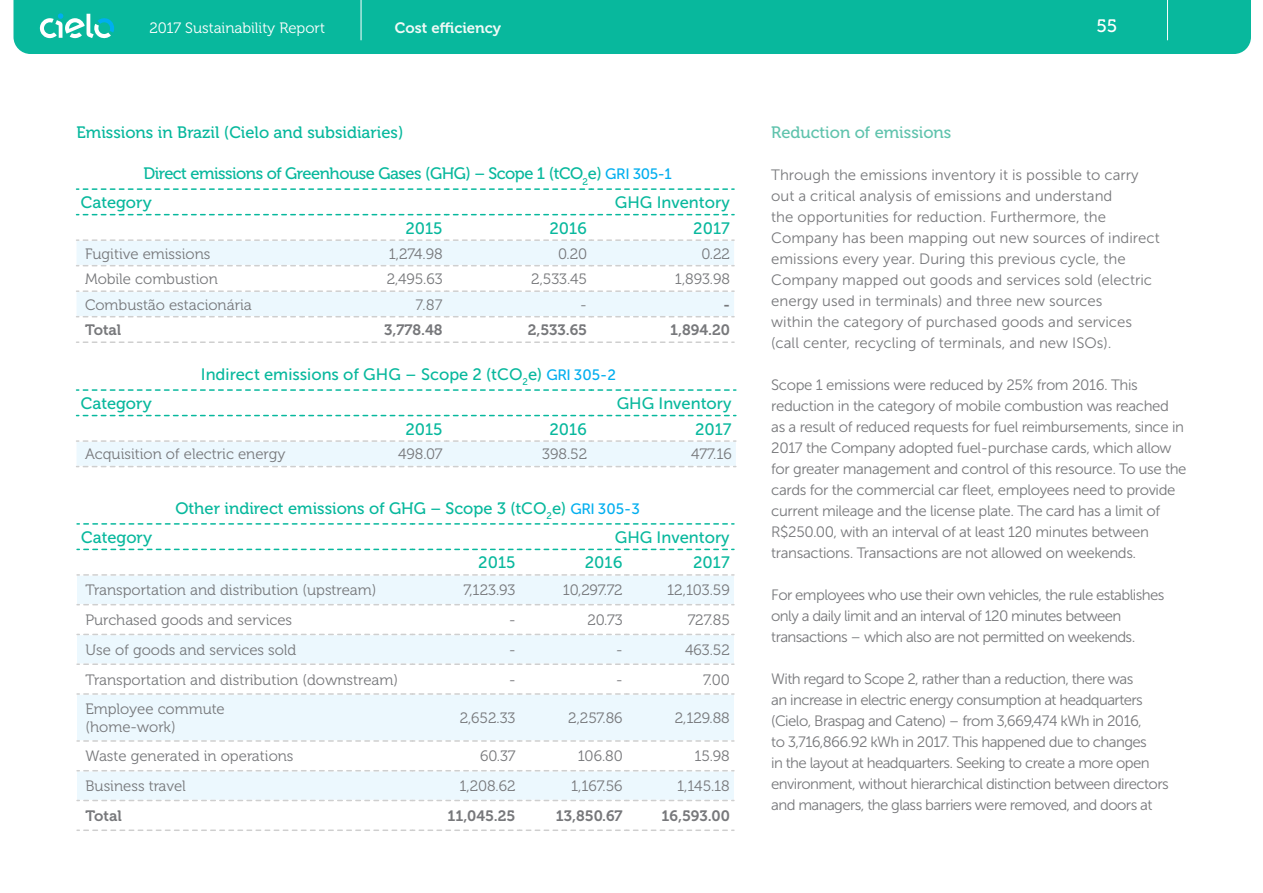
<style>
.page{position:relative;width:1263px;height:893px;background:#fff}
.page>*{position:absolute;margin:0;border:0;box-sizing:border-box;transform-origin:0 0}
.t1{font:18px "Museo 500";color:#fff}
.t2{font:16.5px "Museo Sans 500";color:#08b89d}
.t3{font:16.5px "Museo 500";color:#08b89d}
.t4{font:16.5px/29.1px "Museo 500";letter-spacing:-.03em;color:#08b89d}
.t5{font:16.5px "Museo 500";color:#60c3ad}
.t6{font:15px/21px "Museo Sans 300";letter-spacing:-.025em;color:#77787b}
.t7{font:15px/18.8px "Museo 300";color:#77787b}
.t8{font:15px/21px "Museo Sans 300";color:#77787b}
.t9{font:15px "Museo 700";letter-spacing:-.005em;color:#77787b}
.t10{font:15px "Museo 300";color:#fff}
.t11{font:15px "Museo 700";color:#f0faf7}
.s1{font-family:"Museo Sans 500";font-size:15px;color:#00aeef}
.s2{font-size:15px;color:#00aeef}
.s3{font-family:"Museo Sans 500"}
</style>
<div class="page">
<svg style="left:77px;top:241px;width:657px;height:75px;fill:#ecf8fe"></svg>
<svg style="left:77px;top:265px;width:657px;height:1px"></svg>
<svg style="left:77px;top:290px;width:657px;height:2px"></svg>
<svg style="left:77px;top:316px;width:657px;height:1px"></svg>
<svg style="left:77px;top:341px;width:657px;height:2px"></svg>
<svg style="left:77px;top:188px;width:657px;height:2px"></svg>
<svg style="left:77px;top:214px;width:657px;height:1px"></svg>
<svg style="left:77px;top:239px;width:657px;height:2px"></svg>
<svg style="left:77px;top:389px;width:659px;height:2px"></svg>
<svg style="left:77px;top:415px;width:659px;height:1px"></svg>
<svg style="left:77px;top:440px;width:659px;height:27px;background:#ebf5fb"></svg>
<svg style="left:77px;top:576px;width:657px;height:224px;fill:#ecf8fe"></svg>
<svg style="left:77px;top:604px;width:657px;height:1px"></svg>
<svg style="left:77px;top:634px;width:657px;height:1px"></svg>
<svg style="left:77px;top:663px;width:657px;height:2px"></svg>
<svg style="left:77px;top:693px;width:657px;height:2px"></svg>
<svg style="left:77px;top:740px;width:657px;height:2px"></svg>
<svg style="left:77px;top:770px;width:657px;height:1px"></svg>
<svg style="left:77px;top:800px;width:657px;height:1px"></svg>
<svg style="left:77px;top:829px;width:657px;height:2px"></svg>
<svg style="left:77px;top:523px;width:657px;height:2px"></svg>
<svg style="left:77px;top:549px;width:657px;height:1px"></svg>
<svg style="left:77px;top:574px;width:657px;height:2px"></svg>
<div style="left:13px;top:0;width:1238px;height:54px;background:#08b89d"></div>
<svg style="left:40px;top:13px;width:76px;height:26px"></svg>
<hr style="left:1167px;top:0;width:1px;height:40px;background:#fff">
<hr style="left:361px;top:0;width:1px;height:40px;background:#fff">
<p class="t10" style="left:149px;top:20px;width:177px">2017 Sustainability Report</p>
<p class="t11" style="left:395px;top:20px;width:108px">Cost efficiency</p>
<p class="t1" style="left:1096px;top:16px;width:22px">55</p>
<p class="t3" style="left:77px;top:123px;width:328px">Emissions in Brazil (Cielo and subsidiaries)</p>
<p class="t4" style="left:81px;top:159px;width:592px;text-indent:63px">Direct emissions of Greenhouse Gases (GHG) – Scope 1 (tCO<sub>2</sub>e) <span class="s1">GRI 305-1<br></span>Category</p>
<p class="t2" style="left:615px;top:193px;width:116px">GHG Inventory</p>
<p class="t2" style="left:405px;top:219px;width:39px">2015</p>
<p class="t2" style="left:549px;top:219px;width:39px">2016</p>
<p class="t2" style="left:693px;top:219px;width:38px">2017</p>
<p class="t7" style="left:85px;top:244px;width:127px">Fugitive emissions</p>
<p class="t7" style="left:389px;top:244px;width:55px">1,274.98</p>
<p class="t7" style="left:558px;top:244px;width:31px">0.20</p>
<p class="t7" style="left:701px;top:244px;width:30px">0.22</p>
<p class="t7" style="left:85px;top:270px;width:134px">Mobile combustion</p>
<p class="t7" style="left:387px;top:270px;width:57px">2,495.63</p>
<p class="t7" style="left:531px;top:270px;width:57px">2,533.45</p>
<p class="t7" style="left:675px;top:270px;width:57px">1,893.98</p>
<p class="t7" style="left:85px;top:295px;width:168px">Combustão estacionária</p>
<p class="t6" style="left:416px;top:294px;width:29px">7.87</p>
<p class="t6" style="left:580px;top:294px;width:9px">-</p>
<p class="t9" style="left:723px;top:296px;width:8px">-</p>
<p class="t9" style="left:85px;top:322px;width:38px">Total</p>
<p class="t9" style="left:384px;top:322px;width:60px">3,778.48</p>
<p class="t9" style="left:528px;top:322px;width:61px">2,533.65</p>
<p class="t9" style="left:670px;top:322px;width:61px">1,894.20</p>
<p class="t2" style="left:201px;top:365px;width:416px">Indirect emissions of GHG – Scope 2 (tCO<sub>2</sub>e) <span class="s2">GRI 305-2</span></p>
<p class="t3" style="left:81px;top:394px;width:72px">Category</p>
<p class="t2" style="left:617px;top:394px;width:116px">GHG Inventory</p>
<p class="t2" style="left:405px;top:420px;width:39px">2015</p>
<p class="t2" style="left:549px;top:420px;width:39px">2016</p>
<p class="t2" style="left:695px;top:420px;width:38px">2017</p>
<p class="t7" style="left:85px;top:445px;width:202px">Acquisition of electric energy</p>
<p class="t7" style="left:398px;top:445px;width:46px">498.07</p>
<p class="t7" style="left:542px;top:445px;width:46px">398.52</p>
<p class="t7" style="left:691px;top:445px;width:42px">477.16</p>
<p class="t3" style="left:176px;top:499px;width:466px">Other indirect emissions of GHG – Scope 3 <span class="s3">(tCO</span><sub>2</sub><span class="s3">e)</span> <span class="s1">GRI 305-3</span></p>
<p class="t3" style="left:81px;top:528px;width:72px">Category</p>
<p class="t2" style="left:615px;top:528px;width:116px">GHG Inventory</p>
<p class="t2" style="left:478px;top:554px;width:39px">2015</p>
<p class="t2" style="left:585px;top:554px;width:39px">2016</p>
<p class="t2" style="left:693px;top:554px;width:38px">2017</p>
<p class="t7" style="left:86px;top:581px;width:292px">Transportation and distribution (upstream)</p>
<p class="t7" style="left:463px;top:581px;width:54px">7,123.93</p>
<p class="t7" style="left:563px;top:581px;width:61px">10,297.72</p>
<p class="t7" style="left:667px;top:581px;width:64px">12,103.59</p>
<p class="t7" style="left:86px;top:611px;width:208px">Purchased goods and services</p>
<p class="t7" style="left:509px;top:611px;width:8px">-</p>
<p class="t7" style="left:587px;top:611px;width:37px">20.73</p>
<p class="t7" style="left:688px;top:611px;width:44px">727.85</p>
<p class="t7" style="left:86px;top:641px;width:212px">Use of goods and services sold</p>
<p class="t7" style="left:509px;top:641px;width:8px">-</p>
<p class="t7" style="left:616px;top:641px;width:8px">-</p>
<p class="t7" style="left:685px;top:641px;width:46px">463.52</p>
<p class="t7" style="left:86px;top:670px;width:314px">Transportation and distribution (downstream)</p>
<p class="t7" style="left:509px;top:670px;width:8px">-</p>
<p class="t7" style="left:616px;top:670px;width:8px">-</p>
<p class="t7" style="left:703px;top:670px;width:28px">7.00</p>
<p class="t7" style="left:86px;top:699px;width:141px">Employee commute (home-work)</p>
<p class="t7" style="left:460px;top:709px;width:57px">2,652.33</p>
<p class="t7" style="left:568px;top:709px;width:56px">2,257.86</p>
<p class="t7" style="left:675px;top:709px;width:57px">2,129.88</p>
<p class="t7" style="left:86px;top:747px;width:209px">Waste generated in operations</p>
<p class="t7" style="left:480px;top:747px;width:37px">60.37</p>
<p class="t7" style="left:578px;top:747px;width:46px">106.80</p>
<p class="t7" style="left:694px;top:747px;width:37px">15.98</p>
<p class="t7" style="left:86px;top:777px;width:102px">Business travel</p>
<p class="t7" style="left:459px;top:777px;width:58px">1,208.62</p>
<p class="t7" style="left:571px;top:777px;width:53px">1,167.56</p>
<p class="t7" style="left:677px;top:777px;width:54px">1,145.18</p>
<p class="t9" style="left:86px;top:807px;width:38px">Total</p>
<p class="t9" style="left:447px;top:807px;width:70px">11,045.25</p>
<p class="t9" style="left:556px;top:807px;width:68px">13,850.67</p>
<p class="t9" style="left:662px;top:807px;width:70px">16,593.00</p>
<p class="t5" style="left:771px;top:123px;width:182px">Reduction of emissions</p>
<p class="t8" style="left:771px;top:164px;width:390px">Through the emissions inventory it is possible to carry out a critical analysis of emissions and understand<br>the opportunities for reduction. Furthermore, the Company has been mapping out new sources of indirect emissions every year. During this previous cycle, the Company mapped out goods and services sold (electric energy used in terminals) and three new sources<br>within the category of purchased goods and services (call center, recycling of terminals, and new ISOs).</p>
<p class="t6" style="left:771px;top:374px;width:417px">Scope 1 emissions were reduced by 25% from 2016. This reduction in the category of mobile combustion was reached as a result of reduced requests for fuel reimbursements, since in 2017 the Company adopted fuel-purchase cards, which allow for greater management and control of this resource. To use the cards for the commercial car fleet, employees need to provide current mileage and the license plate. The card has a limit of R$250.00, with an interval of at least 120 minutes between transactions. Transactions are not allowed on weekends.</p>
<p class="t6" style="left:771px;top:584px;width:395px">For employees who use their own vehicles, the rule establishes only a daily limit and an interval of 120 minutes between transactions – which also are not permitted on weekends.</p>
<p class="t6" style="left:771px;top:668px;width:399px">With regard to Scope 2, rather than a reduction, there was<br>an increase in electric energy consumption at headquarters (Cielo, Braspag and Cateno) – from 3,669,474 kWh in 2016,<br>to 3,716,866.92 kWh in 2017. This happened due to changes<br>in the layout at headquarters. Seeking to create a more open environment, without hierarchical distinction between directors and managers, the glass barriers were removed, and doors at</p>
</div>
